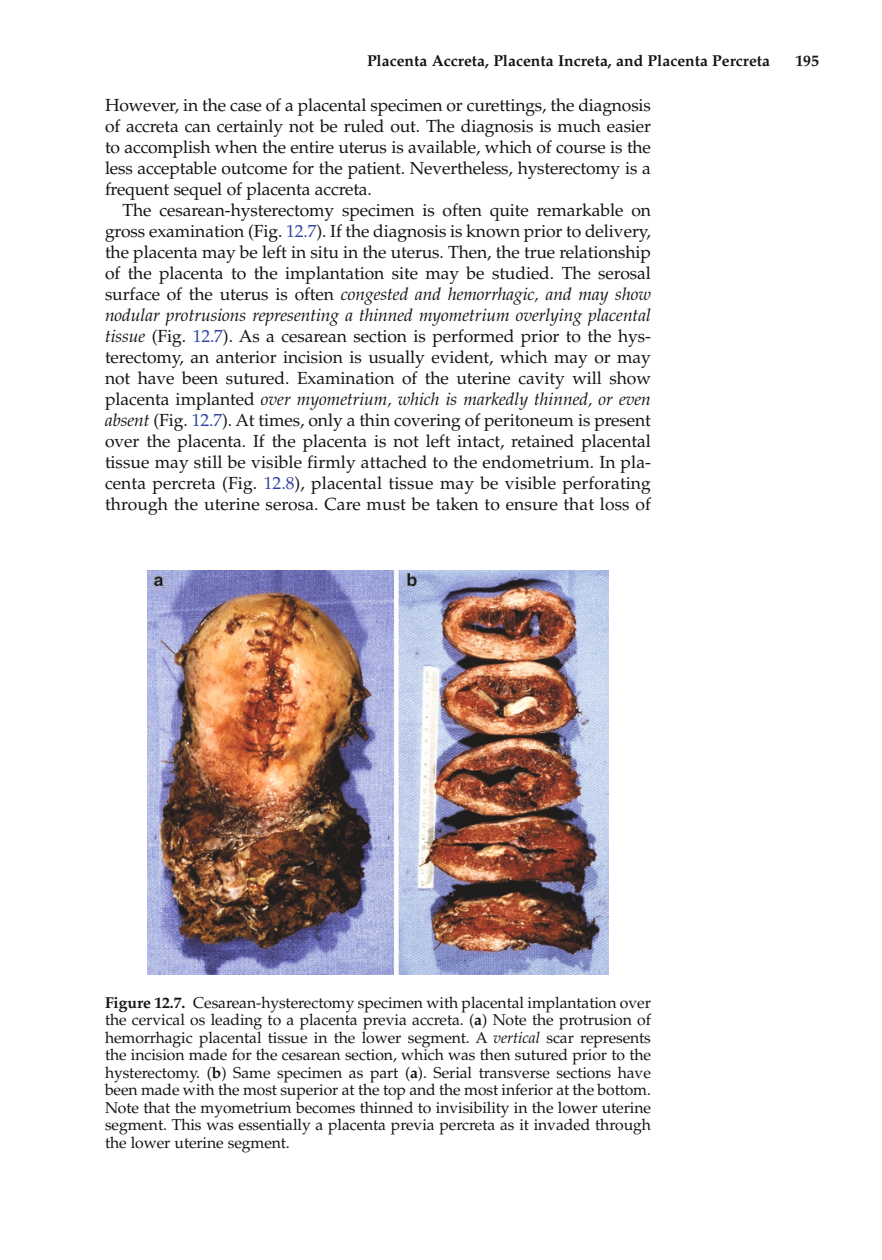
<style>
.page{position:relative;width:882px;height:1260px;background:#fff}
.page>*{position:absolute;margin:0;border:0;box-sizing:border-box;transform-origin:0 0}
.t1{font:17.5px/21px "Palatino";letter-spacing:-.01em;color:#131413;text-align:justify}
.t2{font:15.75px/17.5px "Palatino";letter-spacing:-.005em;color:#131413;text-align:justify}
.t3{font:700 15.75px "Palatino";color:#131413}
.s1{color:#2e45a1}
.s2{font-style:italic}
.s3{font-weight:700}
</style>
<div class="page">
<img style="left:147px;top:570px;width:462px;height:405px">
<p class="t3" style="left:367px;top:52px;width:405px">Placenta Accreta, Placenta Increta, and Placenta Percreta</p>
<p class="t3" style="left:795px;top:52px;width:25px">195</p>
<p class="t1" style="left:105px;top:94px;width:548px">However, in the case of a placental specimen or curettings, the diagnosis of accreta can certainly not be ruled out. The diagnosis is much easier to accomplish when the entire uterus is available, which of course is the less acceptable outcome for the patient. Nevertheless, hysterectomy is a frequent sequel of placenta accreta.</p>
<p class="t1" style="left:105px;top:199px;width:548px;text-indent:18px">The cesarean-hysterectomy specimen is often quite remarkable on gross examination (Fig. <span class="s1">12.7</span>). If the diagnosis is known prior to delivery, the placenta may be left in situ in the uterus. Then, the true relationship of the placenta to the implantation site may be studied. The serosal surface of the uterus is often <span class="s2">congested and hemorrhagic, and may show nodular protrusions representing a thinned myometrium overlying placental tissue</span> (Fig. <span class="s1">12.7</span>). As a cesarean section is performed prior to the hys&shy;terectomy, an anterior incision is usually evident, which may or may not have been sutured. Examination of the uterine cavity will show placenta implanted <span class="s2">over myometrium, which is markedly thinned, or even absent</span> (Fig. <span class="s1">12.7</span>). At times, only a thin covering of peritoneum is present over the placenta. If the placenta is not left intact, retained placental tissue may still be visible firmly attached to the endometrium. In pla&shy;centa percreta (Fig. <span class="s1">12.8</span>), placental tissue may be visible perforating through the uterine serosa. Care must be taken to ensure that loss of</p>
<p class="t2" style="left:105px;top:994px;width:548px"><span class="s3">Figure 12.7.</span> Cesarean-hysterectomy specimen with placental implantation over the cervical os leading to a placenta previa accreta. (<span class="s3">a</span>) Note the protrusion of hemorrhagic placental tissue in the lower segment. A <span class="s2">vertical</span> scar represents the incision made for the cesarean section, which was then sutured prior to the hysterectomy. (<span class="s3">b</span>) Same specimen as part (<span class="s3">a</span>). Serial transverse sections have been made with the most superior at the top and the most inferior at the bottom.<br>Note that the myometrium becomes thinned to invisibility in the lower uterine segment. This was essentially a placenta previa percreta as it invaded through the lower uterine segment.</p>
</div>
